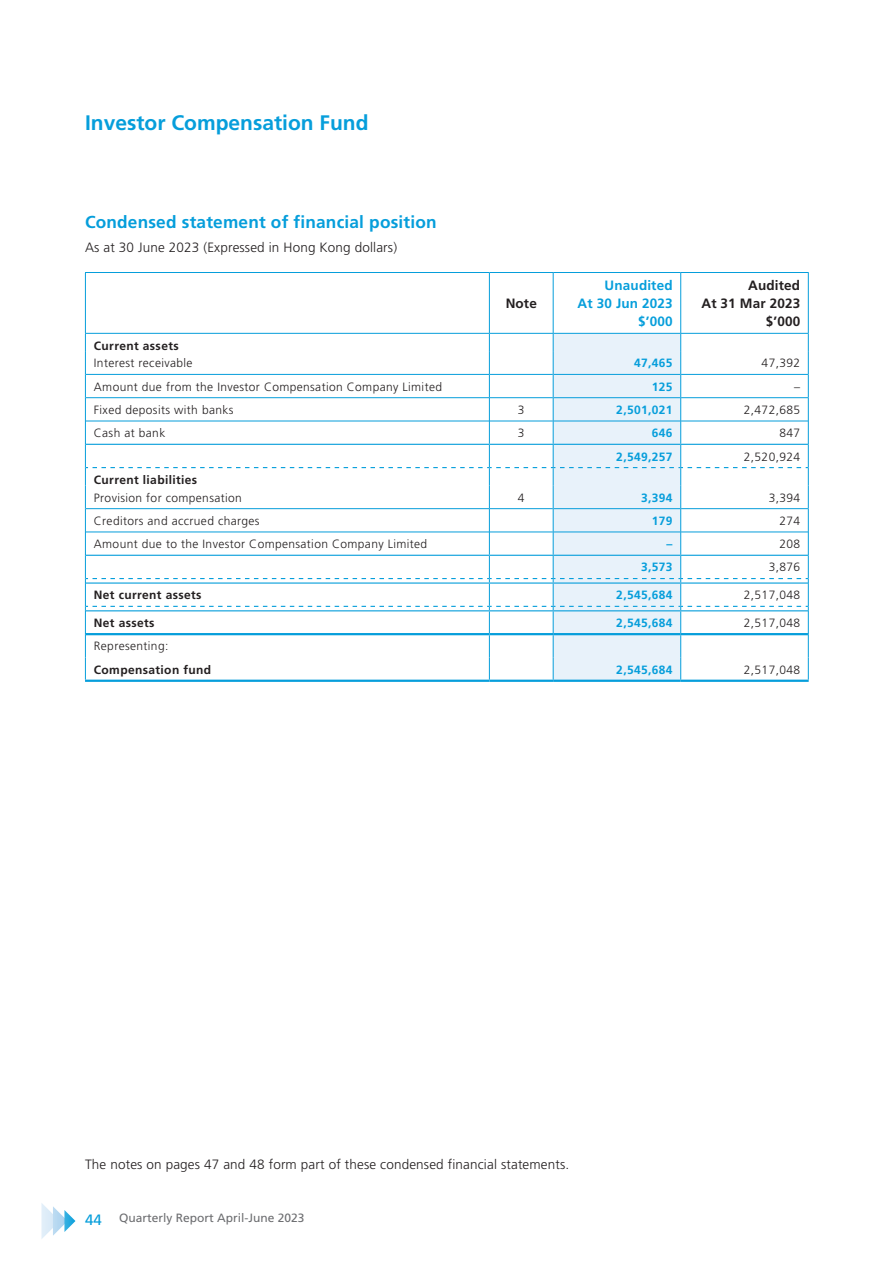
<style>
.page{position:relative;width:893px;height:1263px;background:#fff}
.page>*{position:absolute;margin:0;border:0;box-sizing:border-box;transform-origin:0 0}
.t1{font:700 21px "Frutiger LT Std";color:#069edb}
.t2{font:700 17.25px "Frutiger LT Std";letter-spacing:.01em;color:#069edb}
.t3{font:300 13.5px "Frutiger LT Std";letter-spacing:.01em;color:#231f20}
.t4{font:700 13.5px/18px "Frutiger LT Std";letter-spacing:.01em;color:#231f20;text-align:right}
.t5{font:700 13.5px/18px "Frutiger LT Std";letter-spacing:.01em;color:#069edb;text-align:right}
.t6{font:300 12px "Frutiger LT Std";letter-spacing:.03em;color:#231f20}
.t7{font:700 12px "Frutiger LT Std";letter-spacing:.03em;color:#231f20}
.t8{font:700 12px "Frutiger LT Std";letter-spacing:.03em;color:#069edb}
.t9{font:12px "Frutiger LT Std";color:#6c6d70}
.s1{font-size:15px;color:#069edb}
</style>
<div class="page">
<hr style="left:85px;top:272px;width:404px;height:1px;background:#069edb">
<hr style="left:85px;top:273px;width:1px;height:60px;background:#069edb">
<hr style="left:489px;top:272px;width:64px;height:1px;background:#069edb">
<hr style="left:489px;top:273px;width:1px;height:60px;background:#069edb">
<svg style="left:85px;top:333px;width:724px;height:347px"></svg>
<hr style="left:86px;top:633px;width:403px;height:2px;background:#069edb">
<hr style="left:489px;top:633px;width:64px;height:2px;background:#069edb">
<hr style="left:553px;top:633px;width:128px;height:2px;background:#069edb">
<hr style="left:681px;top:633px;width:127px;height:2px;background:#069edb">
<hr style="left:85px;top:680px;width:404px;height:2px;background:#069edb">
<hr style="left:489px;top:680px;width:64px;height:2px;background:#069edb">
<hr style="left:553px;top:680px;width:128px;height:2px;background:#069edb">
<hr style="left:681px;top:680px;width:128px;height:2px;background:#069edb">
<hr style="left:553px;top:272px;width:128px;height:1px;background:#069edb">
<hr style="left:553px;top:273px;width:1px;height:60px;background:#069edb">
<hr style="left:553px;top:333px;width:128px;height:1px;background:#069edb">
<hr style="left:681px;top:272px;width:128px;height:1px;background:#069edb">
<hr style="left:680px;top:273px;width:1px;height:60px;background:#069edb">
<hr style="left:808px;top:273px;width:1px;height:60px;background:#069edb">
<hr style="left:681px;top:333px;width:128px;height:1px;background:#069edb">
<svg style="left:41px;top:1203px;width:34px;height:36px"></svg>
<h1 class="t1" style="left:85px;top:111px;width:285px">Investor Compensation Fund</h1>
<h2 class="t2" style="left:85px;top:212px;width:353px">Condensed statement of financial position</h2>
<p class="t3" style="left:85px;top:240px;width:314px">As at 30 June 2023 (Expressed in Hong Kong dollars)</p>
<p class="t4" style="left:506px;top:294px;width:33px">Note</p>
<p class="t5" style="left:578px;top:276px;width:96px">Unaudited<br>At 30 Jun 2023 $’000</p>
<p class="t4" style="left:701px;top:276px;width:100px">Audited<br>At 31 Mar 2023 $’000</p>
<p class="t7" style="left:94px;top:338px;width:86px">Current assets</p>
<p class="t6" style="left:94px;top:356px;width:100px">Interest receivable</p>
<p class="t8" style="left:634px;top:356px;width:40px">47,465</p>
<p class="t6" style="left:762px;top:356px;width:40px">47,392</p>
<p class="t6" style="left:94px;top:380px;width:350px">Amount due from the Investor Compensation Company Limited</p>
<p class="t8" style="left:652px;top:379px;width:22px">125</p>
<p class="t6" style="left:794px;top:380px;width:7px">–</p>
<p class="t6" style="left:94px;top:403px;width:141px">Fixed deposits with banks</p>
<p class="t6" style="left:518px;top:403px;width:8px">3</p>
<p class="t8" style="left:616px;top:403px;width:58px">2,501,021</p>
<p class="t6" style="left:744px;top:403px;width:58px">2,472,685</p>
<p class="t6" style="left:94px;top:426px;width:73px">Cash at bank</p>
<p class="t6" style="left:518px;top:426px;width:8px">3</p>
<p class="t8" style="left:652px;top:426px;width:22px">646</p>
<p class="t6" style="left:779px;top:426px;width:22px">847</p>
<p class="t8" style="left:616px;top:449px;width:58px">2,549,257</p>
<p class="t6" style="left:744px;top:450px;width:58px">2,520,924</p>
<p class="t7" style="left:94px;top:473px;width:105px">Current liabilities</p>
<p class="t6" style="left:94px;top:491px;width:149px">Provision for compensation</p>
<p class="t6" style="left:518px;top:491px;width:8px">4</p>
<p class="t8" style="left:641px;top:490px;width:33px">3,394</p>
<p class="t6" style="left:769px;top:491px;width:33px">3,394</p>
<p class="t6" style="left:94px;top:514px;width:167px">Creditors and accrued charges</p>
<p class="t8" style="left:652px;top:514px;width:22px">179</p>
<p class="t6" style="left:779px;top:514px;width:22px">274</p>
<p class="t6" style="left:94px;top:537px;width:335px">Amount due to the Investor Compensation Company Limited</p>
<p class="t8" style="left:667px;top:537px;width:7px">–</p>
<p class="t6" style="left:779px;top:537px;width:22px">208</p>
<p class="t8" style="left:641px;top:560px;width:33px">3,573</p>
<p class="t6" style="left:769px;top:560px;width:33px">3,876</p>
<p class="t7" style="left:94px;top:588px;width:109px">Net current assets</p>
<p class="t8" style="left:616px;top:588px;width:58px">2,545,684</p>
<p class="t6" style="left:744px;top:588px;width:58px">2,517,048</p>
<p class="t7" style="left:94px;top:616px;width:62px">Net assets</p>
<p class="t8" style="left:616px;top:616px;width:58px">2,545,684</p>
<p class="t6" style="left:744px;top:616px;width:58px">2,517,048</p>
<p class="t6" style="left:94px;top:639px;width:76px">Representing:</p>
<p class="t7" style="left:94px;top:662px;width:119px">Compensation fund</p>
<p class="t8" style="left:616px;top:662px;width:58px">2,545,684</p>
<p class="t6" style="left:744px;top:663px;width:58px">2,517,048</p>
<p class="t3" style="left:85px;top:1156px;width:486px">The notes on pages 47 and 48 form part of these condensed financial statements.</p>
<p class="t9" style="left:85px;top:1211px;width:221px"><span class="s1">44</span> Quarterly Report April-June 2023</p>
</div>
